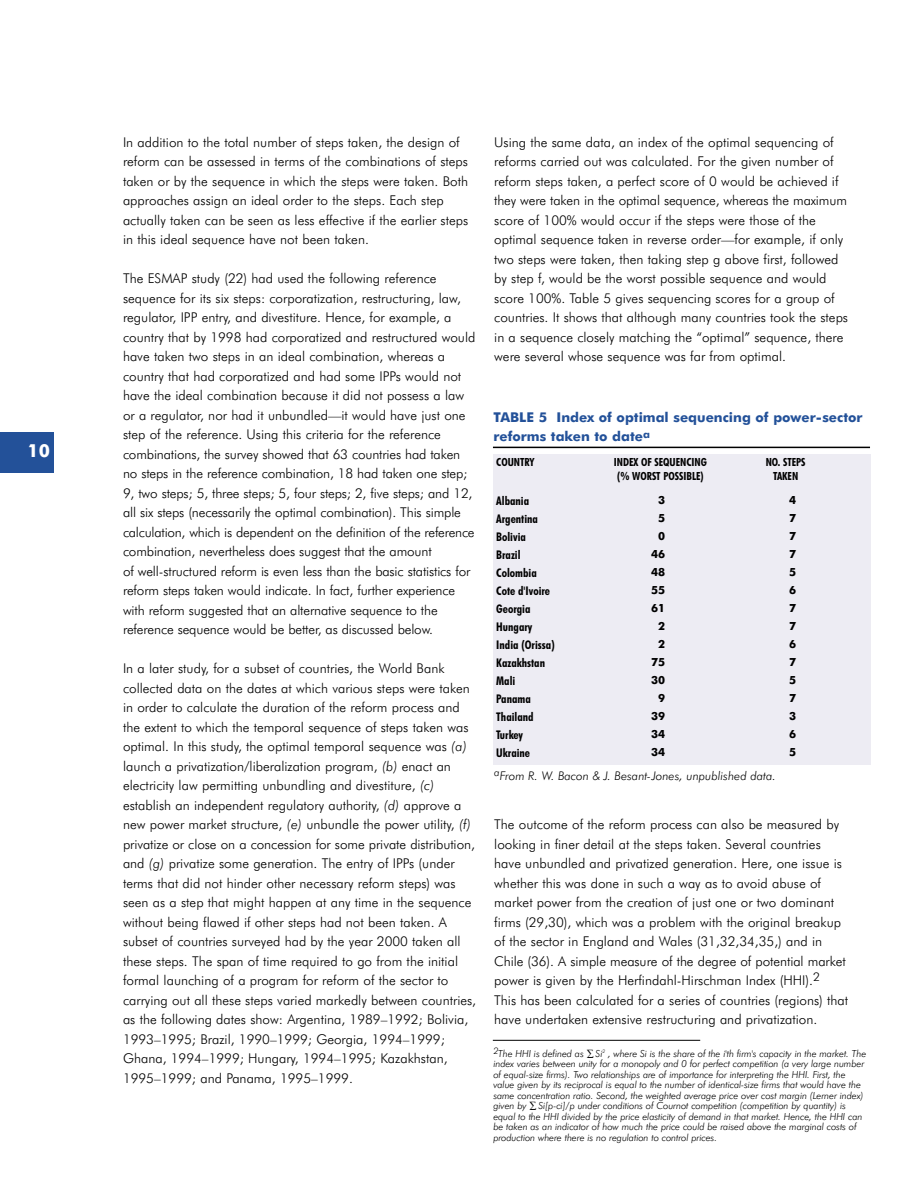
<style>
.page{position:relative;width:918px;height:1188px;background:#fff}
.page>*{position:absolute;margin:0;border:0;box-sizing:border-box;transform-origin:0 0}
.t1{font:700 18px "Futura BT";color:#fff}
.t2{font:300 13.5px/19.5px "Futura BT";color:#000}
.t3{font:700 13.5px/19.5px "Futura BT";color:#235199}
.t4{font:700 condensed 12px/18px "Futura BT";color:#000}
.t5{font:italic 300 12px "Futura BT";color:#000}
.t6{font:700 condensed 11.25px/13.5px "Futura BT";color:#000;text-align:center}
.t7{font:700 11.25px/18px "Futura BT";color:#000;text-align:right}
.t8{font:italic 300 9.75px/10.5px "Futura BT";letter-spacing:-.01em;color:#000}
.s1{font-style:italic}
</style>
<div class="page">
<div style="left:0;top:432px;width:54px;height:40px;background:#235199"></div>
<div style="left:493px;top:454px;width:377px;height:311px;background:#edecf3"></div>
<hr style="left:493px;top:447px;width:377px;height:1px;background:#000">
<hr style="left:493px;top:1040px;width:207px;height:1px;background:#000">
<h1 class="t1" style="left:27px;top:444px;width:24px">10</h1>
<p class="t2" style="left:123px;top:134px;width:347px">In addition to the total number of steps taken, the design of reform can be assessed in terms of the combinations of steps taken or by the sequence in which the steps were taken. Both approaches assign an ideal order to the steps. Each step actually taken can be seen as less effective if the earlier steps in this ideal sequence have not been taken.</p>
<p class="t2" style="left:123px;top:270px;width:354px">The ESMAP study (22) had used the following reference sequence for its six steps: corporatization, restructuring, law, regulator, IPP entry, and divestiture. Hence, for example, a country that by 1998 had corporatized and restructured would have taken two steps in an ideal combination, whereas a country that had corporatized and had some IPPs would not have the ideal combination because it did not possess a law or a regulator, nor had it unbundled—it would have just one step of the reference. Using this criteria for the reference combinations, the survey showed that 63 countries had taken no steps in the reference combination, 18 had taken one step; 9, two steps; 5, three steps; 5, four steps; 2, five steps; and 12, all six steps (necessarily the optimal combination). This simple calculation, which is dependent on the definition of the reference combination, nevertheless does suggest that the amount<br>of well-structured reform is even less than the basic statistics for reform steps taken would indicate. In fact, further experience with reform suggested that an alternative sequence to the reference sequence would be better, as discussed below.</p>
<p class="t2" style="left:123px;top:660px;width:355px">In a later study, for a subset of countries, the World Bank collected data on the dates at which various steps were taken in order to calculate the duration of the reform process and the extent to which the temporal sequence of steps taken was optimal. In this study, the optimal temporal sequence was <span class="s1">(a) </span>launch a privatization/liberalization program, <span class="s1">(b)</span> enact an electricity law permitting unbundling and divestiture, <span class="s1">(c) </span>establish an independent regulatory authority, <span class="s1">(d)</span> approve a new power market structure, <span class="s1">(e)</span> unbundle the power utility, <span class="s1">(f) </span>privatize or close on a concession for some private distribution, and <span class="s1">(g)</span> privatize some generation. The entry of IPPs (under terms that did not hinder other necessary reform steps) was seen as a step that might happen at any time in the sequence without being flawed if other steps had not been taken. A subset of countries surveyed had by the year 2000 taken all these steps. The span of time required to go from the initial formal launching of a program for reform of the sector to carrying out all these steps varied markedly between countries, as the following dates show: Argentina, 1989–1992; Bolivia, 1993–1995; Brazil, 1990–1999; Georgia, 1994–1999; Ghana, 1994–1999; Hungary, 1994–1995; Kazakhstan, 1995–1999; and Panama, 1995–1999.</p>
<p class="t2" style="left:494px;top:134px;width:355px">Using the same data, an index of the optimal sequencing of reforms carried out was calculated. For the given number of reform steps taken, a perfect score of 0 would be achieved if they were taken in the optimal sequence, whereas the maximum score of 100% would occur if the steps were those of the optimal sequence taken in reverse order—for example, if only two steps were taken, then taking step g above first, followed by step f, would be the worst possible sequence and would score 100%. Table 5 gives sequencing scores for a group of countries. It shows that although many countries took the steps in a sequence closely matching the “optimal” sequence, there were several whose sequence was far from optimal.</p>
<p class="t3" style="left:494px;top:409px;width:371px">TABLE 5 Index of optimal sequencing of power-sector reforms taken to date<sup>a</sup></p>
<p class="t6" style="left:496px;top:457px;width:39px">COUNTRY</p>
<p class="t6" style="left:614px;top:457px;width:95px">INDEX OF SEQUENCING (% WORST POSSIBLE)</p>
<p class="t6" style="left:766px;top:457px;width:41px">NO. STEPS<br>TAKEN</p>
<p class="t4" style="left:496px;top:493px;width:60px">Albania<br>Argentina<br>Bolivia<br>Brazil<br>Colombia<br>Cote d'Ivoire<br>Georgia<br>Hungary<br>India (Orissa)<br>Kazakhstan<br>Mali<br>Panama<br>Thailand<br>Turkey<br>Ukraine</p>
<p class="t7" style="left:651px;top:493px;width:16px">3<br>5<br>0<br>46<br>48<br>55<br>61<br>2<br>2<br>75<br>30<br>9<br>39<br>34<br>34</p>
<p class="t7" style="left:789px;top:493px;width:9px;text-align:justify">4<br>7<br>7<br>7<br>5<br>6<br>7<br>7<br>6<br>7<br>5<br>7<br>3<br>6<br>5</p>
<p class="t5" style="left:494px;top:771px;width:283px"><sup>a</sup>From R. W. Bacon &amp; J. Besant-Jones, unpublished data.</p>
<p class="t2" style="left:494px;top:816px;width:355px">The outcome of the reform process can also be measured by looking in finer detail at the steps taken. Several countries have unbundled and privatized generation. Here, one issue is whether this was done in such a way as to avoid abuse of market power from the creation of just one or two dominant firms (29,30), which was a problem with the original breakup of the sector in England and Wales (31,32,34,35,) and in Chile (36). A simple measure of the degree of potential market power is given by the Herfindahl-Hirschman Index (HHI).<sup>2<br></sup>This has been calculated for a series of countries (regions) that have undertaken extensive restructuring and privatization.</p>
<p class="t8" style="left:493px;top:1049px;width:374px"><sup>2</sup>The HHI is defined as ∑ Si<sup>2</sup> , where Si is the share of the i'th firm's capacity in the market. The index varies between unity for a monopoly and 0 for perfect competition (a very large number of equal-size firms). Two relationships are of importance for interpreting the HHI. First, the value given by its reciprocal is equal to the number of identical-size firms that would have the same concentration ratio. Second, the weighted average price over cost margin (Lerner index) given by ∑ Si[p-ci]/p under conditions of Cournot competition (competition by quantity) is equal to the HHI divided by the price elasticity of demand in that market. Hence, the HHI can be taken as an indicator of how much the price could be raised above the marginal costs of production where there is no regulation to control prices.</p>
</div>
